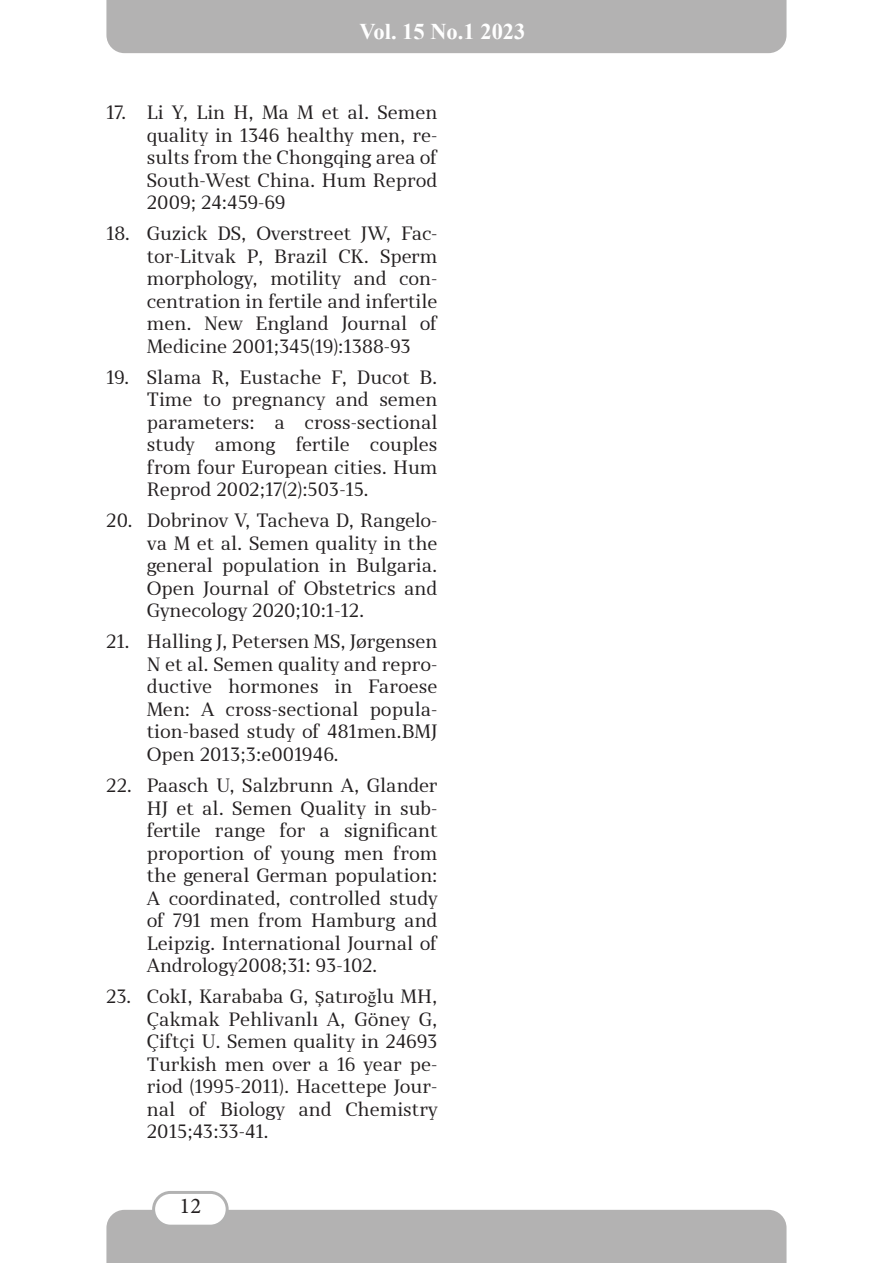
<style>
.page{position:relative;width:893px;height:1263px;background:#fff}
.page>*{position:absolute;margin:0;border:0;box-sizing:border-box;transform-origin:0 0}
.t1{font:700 22.5px "Times New Roman";color:#fff}
.t2{font:22.5px "Minion Pro";color:#231f20}
.t3{font:18px/22.5px "Skola Serif";color:#231f20;text-align:justify}
.s1{font-family:"Times New Roman"}
</style>
<div class="page">
<div style="left:106px;top:1210px;width:680px;height:53px;background:#b3b2b2"></div>
<div style="left:154px;top:1192px;width:73px;height:34px;background:#fff;border-radius:17px"></div>
<div style="left:152px;top:1191px;width:77px;height:36px;border:3px solid #b2b2b2;border-radius:17px"></div>
<div style="left:106px;top:0;width:680px;height:53px;background:#b3b2b2"></div>
<p class="t1" style="left:359px;top:15px;width:168px">Vol. 15 No.1 2023</p>
<p class="t3" style="left:147px;top:101px;width:292px;text-indent:-40px">17. Li Y, Lin H, Ma M et al. Semen quality in 1346 healthy men, re&shy;sults from the Chongqing area of South-West China. Hum Reprod 2009; 24:459-69</p>
<p class="t3" style="left:147px;top:222px;width:292px;text-indent:-40px">18. Guzick DS, Overstreet JW, Fac&shy;tor-Litvak P, Brazil CK. Sperm morphology, motility and con&shy;centration in fertile and infertile men. New England Journal of Medicine 2001;345(19):1388-93</p>
<p class="t3" style="left:147px;top:366px;width:292px;text-indent:-40px">19. Slama R, Eustache F, Ducot B.<br>Time to pregnancy and semen parameters: a cross-sectional study among fertile couples from four European cities. Hum Reprod 2002;17(2):503-15.</p>
<p class="t3" style="left:147px;top:509px;width:292px;text-indent:-40px">20. Dobrinov V, Tacheva D, Rangelo&shy;va M et al. Semen quality in the general population in Bulgaria.<br>Open Journal of Obstetrics and Gynecology 2020;10:1-12.</p>
<p class="t3" style="left:147px;top:630px;width:292px;text-indent:-40px">21. Halling J, Petersen MS, Jørgensen N et al. Semen quality and repro&shy;ductive hormones in Faroese Men: A cross-sectional popula&shy;tion-based study of 481men.BMJ Open 2013;3:e001946.</p>
<p class="t3" style="left:147px;top:774px;width:292px;text-indent:-40px">22. Paasch U, Salzbrunn A, Glander HJ et al. Semen Quality in sub&shy;fertile range for a significant proportion of young men from the general German population:<br>A coordinated, controlled study of 791 men from Hamburg and Leipzig. International Journal of Andrology2008;31: 93-102.</p>
<p class="t3" style="left:147px;top:985px;width:292px;text-indent:-40px">23. CokI, Karababa G, <span class="s1">Ş</span>atıro<span class="s1">ğ</span>lu MH, Çakmak Pehlivanlı A, Göney G, Çiftçi U. Semen quality in 24693<br>Turkish men over a 16 year pe&shy;riod (1995-2011). Hacettepe Jour&shy;nal of Biology and Chemistry 2015;43:33-41.</p>
<p class="t2" style="left:180px;top:1190px;width:23px">12</p>
</div>
